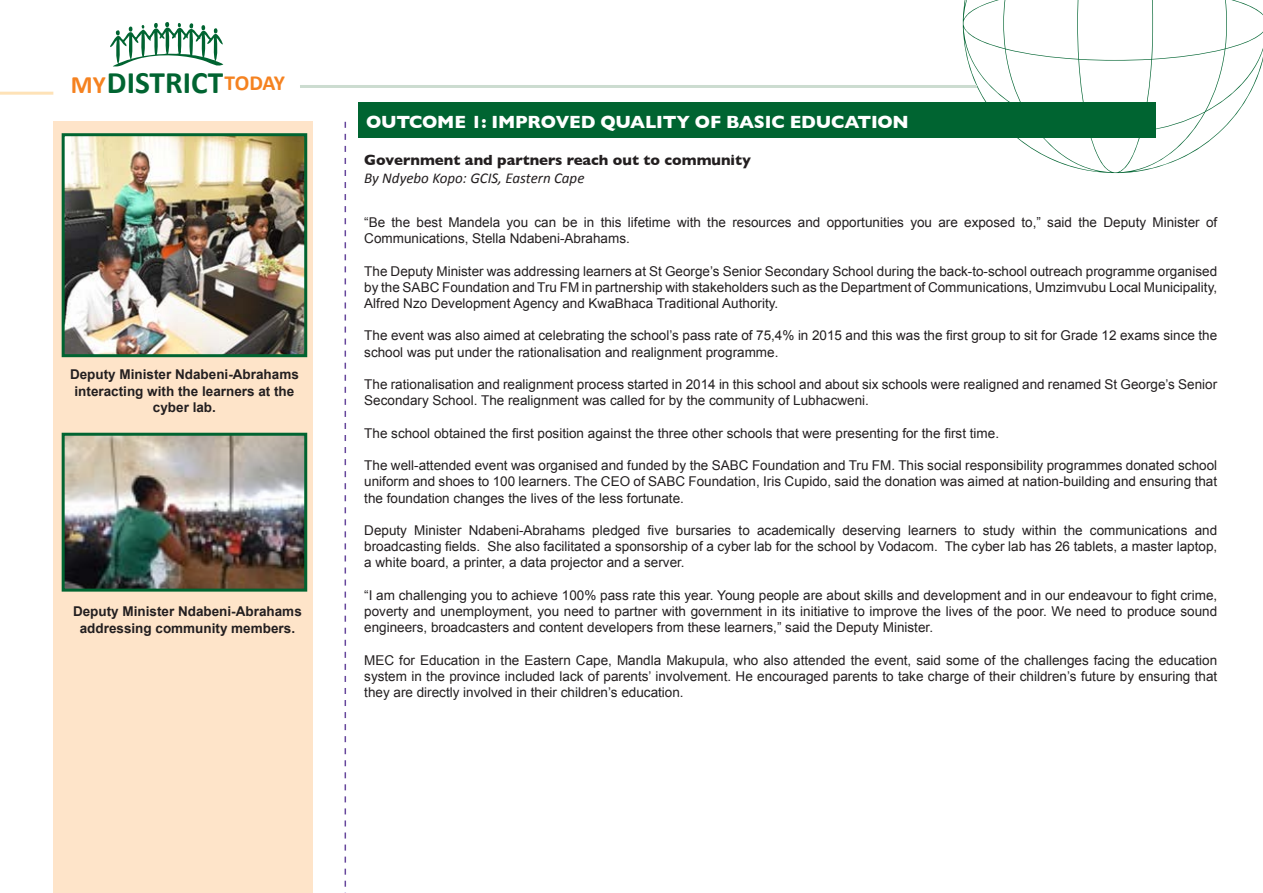
<style>
.page{position:relative;width:1263px;height:893px;background:#fff}
.page>*{position:absolute;margin:0;border:0;box-sizing:border-box;transform-origin:0 0}
.t1{font:700 31.35px "Calibri";color:#006431}
.t2{font:700 25.05px "Calibri";color:#f58220}
.t3{font:700 21.6px "Calibri";letter-spacing:-.025em;color:#f58220}
.t4{font:700 18px "Gill Sans";letter-spacing:-.01em;color:#fff}
.t5{font:700 15px "Gill Sans";color:#231f20}
.t6{font:italic 15px "Calibri";color:#231f20}
.t7{font:13.5px/16.2px "Arial";color:#231f20;text-align:justify}
.t8{font:700 13.5px/16.2px "Arial";color:#231f20;text-align:center}
</style>
<div class="page">
<hr style="left:0;top:92px;width:53px;height:3px;background:#fee2b7">
<svg style="left:963px;top:0;width:300px;height:173px"></svg>
<svg style="left:345px;top:122px;width:1px;height:771px"></svg>
<hr style="left:300px;top:85px;width:677px;height:3px;background:#ccdcd0">
<svg style="left:110px;top:22px;width:113px;height:45px"></svg>
<div style="left:54px;top:122px;width:259px;height:771px;background:#fee4c9"></div>
<img style="left:66px;top:137px;width:237px;height:216px">
<div style="left:62px;top:133px;width:245px;height:224px;border:3px solid #006431"></div>
<div style="left:358px;top:102px;width:797px;height:36px;background:#006431"></div>
<img style="left:66px;top:437px;width:237px;height:151px">
<div style="left:62px;top:433px;width:245px;height:159px;border:3px solid #006431"></div>
<p class="t2" style="left:71px;top:69px;width:36px">MY</p>
<p class="t1" style="left:107px;top:63px;width:118px">DISTRICT</p>
<p class="t3" style="left:225px;top:70px;width:62px">TODAY</p>
<p class="t8" style="left:70px;top:367px;width:230px">Deputy Minister Ndabeni-Abrahams interacting with the learners at the cyber lab.</p>
<p class="t8" style="left:73px;top:604px;width:230px">Deputy Minister Ndabeni-Abrahams addressing community members.</p>
<p class="t4" style="left:366px;top:108px;width:544px">OUTCOME 1: IMPROVED QUALITY OF BASIC EDUCATION</p>
<p class="t5" style="left:364px;top:148px;width:388px">Government and partners reach out to community</p>
<p class="t6" style="left:364px;top:168px;width:222px">By Ndyebo Kopo: GCIS, Eastern Cape</p>
<p class="t7" style="left:364px;top:214px;width:854px">“Be the best Mandela you can be in this lifetime with the resources and opportunities you are exposed to,” said the Deputy Minister of<br>Communications, Stella Ndabeni-Abrahams.</p>
<p class="t7" style="left:364px;top:263px;width:854px">The Deputy Minister was addressing learners at St George’s Senior Secondary School during the back-to-school outreach programme organised by the SABC Foundation and Tru FM in partnership with stakeholders such as the Department of Communications, Umzimvubu Local Municipality, Alfred Nzo Development Agency and KwaBhaca Traditional Authority.</p>
<p class="t7" style="left:364px;top:328px;width:854px">The event was also aimed at celebrating the school’s pass rate of 75,4% in 2015 and this was the first group to sit for Grade 12 exams since the school was put under the rationalisation and realignment programme.</p>
<p class="t7" style="left:364px;top:376px;width:854px">The rationalisation and realignment process started in 2014 in this school and about six schools were realigned and renamed St George’s Senior<br>Secondary School. The realignment was called for by the community of Lubhacweni.</p>
<p class="t7" style="left:364px;top:425px;width:636px">The school obtained the first position against the three other schools that were presenting for the first time.</p>
<p class="t7" style="left:364px;top:457px;width:854px">The well-attended event was organised and funded by the SABC Foundation and Tru FM. This social responsibility programmes donated school uniform and shoes to 100 learners. The CEO of SABC Foundation, Iris Cupido, said the donation was aimed at nation-building and ensuring that the foundation changes the lives of the less fortunate.</p>
<p class="t7" style="left:364px;top:522px;width:854px">Deputy Minister Ndabeni-Abrahams pledged five bursaries to academically deserving learners to study within the communications and broadcasting fields. She also facilitated a sponsorship of a cyber lab for the school by Vodacom. The cyber lab has 26 tablets, a master laptop, a white board, a printer, a data projector and a server.</p>
<p class="t7" style="left:364px;top:587px;width:854px">“I am challenging you to achieve 100% pass rate this year. Young people are about skills and development and in our endeavour to fight crime, poverty and unemployment, you need to partner with government in its initiative to improve the lives of the poor. We need to produce sound engineers, broadcasters and content developers from these learners,” said the Deputy Minister.</p>
<p class="t7" style="left:364px;top:652px;width:854px">MEC for Education in the Eastern Cape, Mandla Makupula, who also attended the event, said some of the challenges facing the education system in the province included lack of parents’ involvement. He encouraged parents to take charge of their children’s future by ensuring that they are directly involved in their children’s education.</p>
</div>
